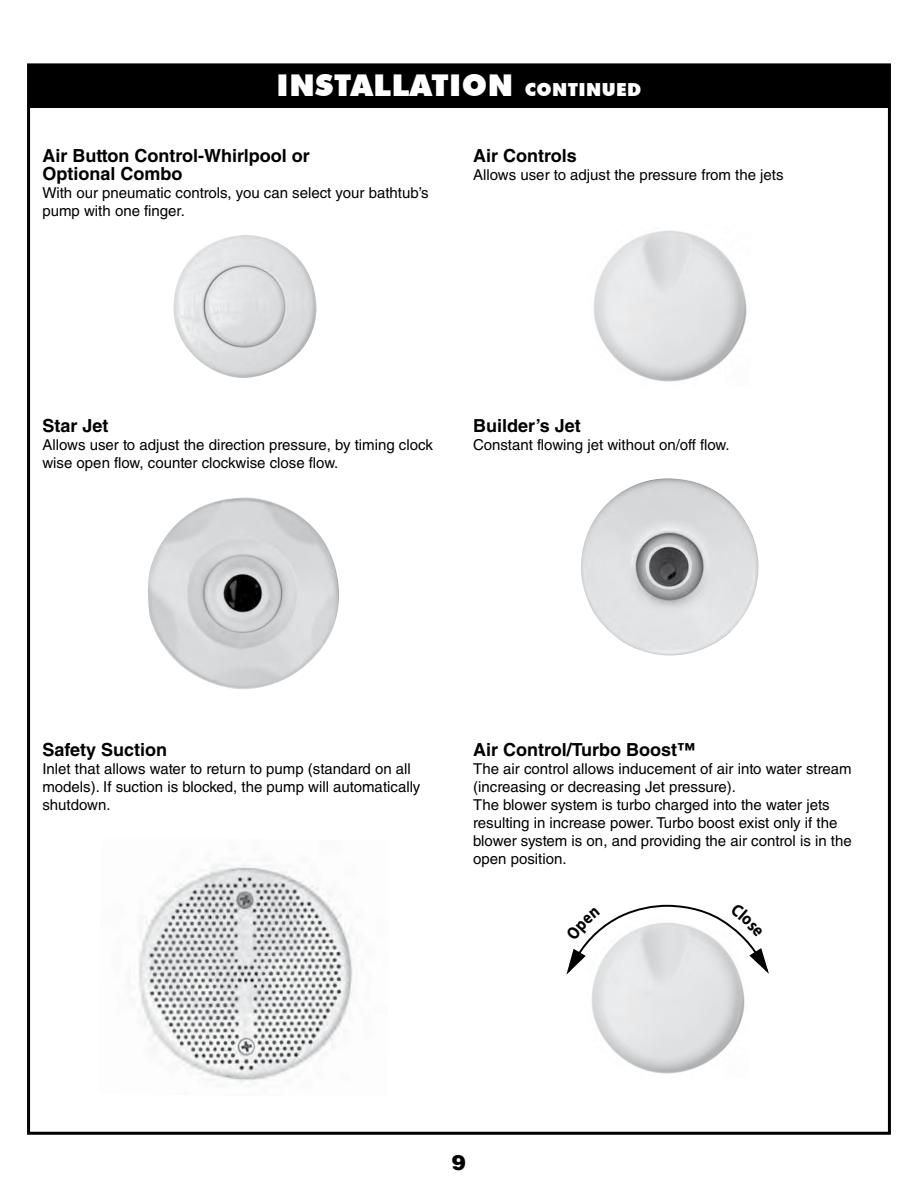
<style>
.page{position:relative;width:918px;height:1188px;background:#fff}
.page>*{position:absolute;margin:0;border:0;box-sizing:border-box;transform-origin:0 0}
.t1{font:900 30px "Futura BT";letter-spacing:.02em;color:#fff}
.t2{font:900 21px "Helvetica LT Std";color:#000}
.t3{font:700 18px/18px "Helvetica LT Std";color:#000}
.t4{font:15px/18px "Helvetica LT Std";color:#000}
.s1{font-size:18px}
</style>
<div class="page">
<img style="left:173px;top:235px;width:144px;height:143px">
<img style="left:148px;top:497px;width:191px;height:192px">
<img style="left:138px;top:864px;width:216px;height:218px">
<img style="left:592px;top:974px;width:153px;height:100px">
<img style="left:581px;top:478px;width:178px;height:178px">
<img style="left:594px;top:230px;width:153px;height:152px">
<div style="left:29px;top:65px;width:860px;height:42px;background:#000"></div>
<div style="left:28px;top:64px;width:862px;height:44px;border:2px solid #000"></div>
<svg style="left:566px;top:904px;width:203px;height:70px"></svg>
<h1 class="t1" style="left:277px;top:67px;width:366px">INSTALLATION <span class="s1">CONTINUED</span></h1>
<p class="t3" style="left:42px;top:146px;width:269px">Air Button Control-Whirlpool or<br>Optional Combo</p>
<p class="t4" style="left:42px;top:184px;width:388px">With our pneumatic controls, you can select your bathtub’s pump with one finger.</p>
<p class="t3" style="left:473px;top:146px;width:105px">Air Controls</p>
<p class="t4" style="left:473px;top:166px;width:312px">Allows user to adjust the pressure from the jets</p>
<p class="t3" style="left:42px;top:416px;width:68px">Star Jet</p>
<p class="t4" style="left:42px;top:436px;width:392px">Allows user to adjust the direction pressure, by timing clock wise open flow, counter clockwise close flow.</p>
<p class="t3" style="left:473px;top:416px;width:109px">Builder’s Jet</p>
<p class="t4" style="left:473px;top:436px;width:258px">Constant flowing jet without on/off flow.</p>
<p class="t3" style="left:42px;top:740px;width:126px">Safety Suction</p>
<p class="t4" style="left:42px;top:760px;width:379px">Inlet that allows water to return to pump (standard on all models). If suction is blocked, the pump will automatically shutdown.</p>
<p class="t3" style="left:473px;top:740px;width:224px">Air Control/Turbo Boost™</p>
<p class="t4" style="left:473px;top:760px;width:380px">The air control allows inducement of air into water stream (increasing or decreasing Jet pressure).<br>The blower system is turbo charged into the water jets resulting in increase power. Turbo boost exist only if the blower system is on, and providing the air control is in the open position.</p>
<h2 class="t2" style="left:452px;top:1149px;width:16px">9</h2>
</div>
